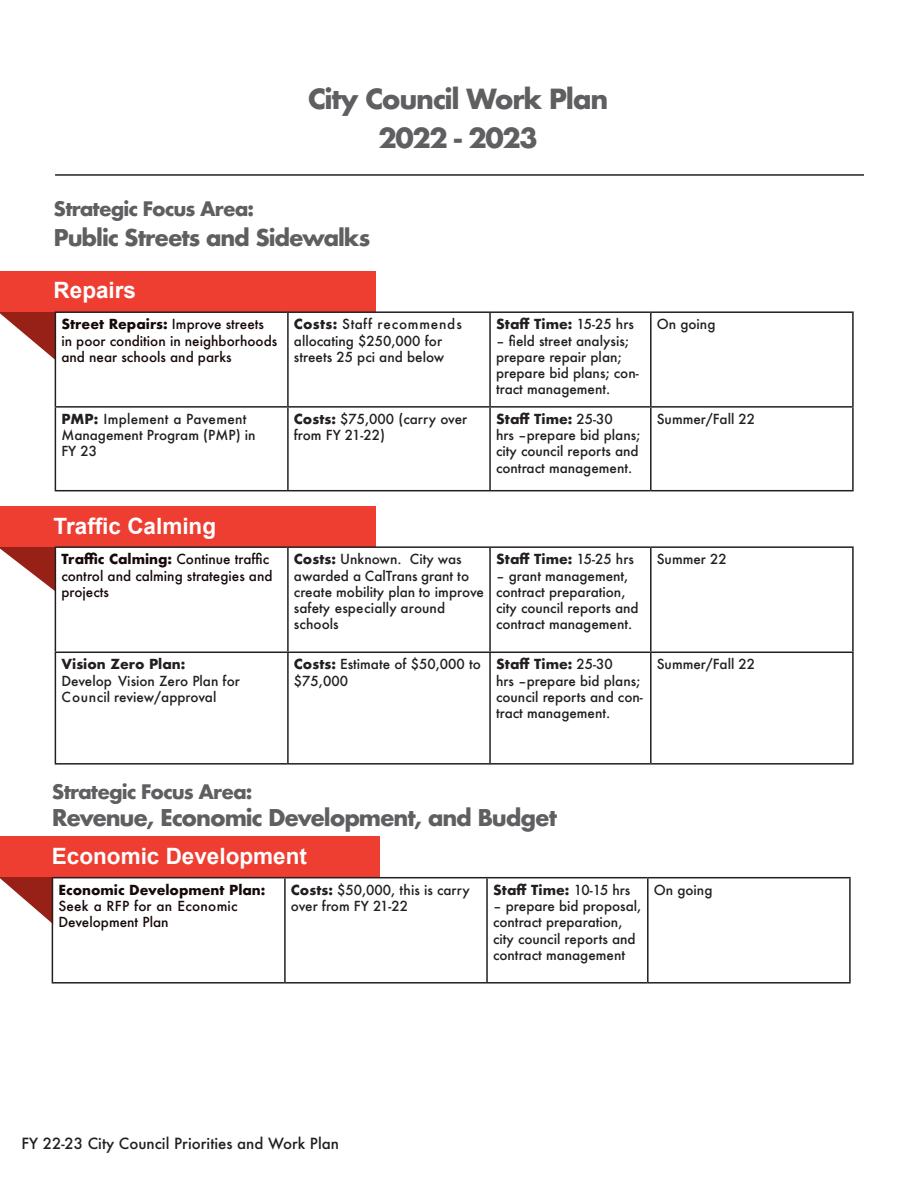
<style>
.page{position:relative;width:918px;height:1188px;background:#fff}
.page>*{position:absolute;margin:0;border:0;box-sizing:border-box;transform-origin:0 0}
.t1{font:700 27px "Futura";letter-spacing:-.05em;color:#5f5f62}
.t2{font:700 22.5px "Futura";letter-spacing:-.05em;color:#5f5f62}
.t3{font:700 22.5px "Arial";color:#fff}
.t4{font:700 19.5px "Futura";letter-spacing:-.05em;color:#5f5f62}
.t5{font:500 15px "Futura";color:#231f20}
.t6{font:500 13.5px/16.2px "Futura";color:#231f20}
.t7{font:500 13.5px/16.2px "Futura";color:#170909}
.t8{font:700 13.5px "Futura";color:#231f20}
.t9{font:700 13.5px/16.2px "Futura";color:#170909}
.s1{font-weight:700}
.s2{font-weight:500}
</style>
<div class="page">
<svg style="left:0;top:311px;width:55px;height:49px"></svg>
<svg style="left:0;top:547px;width:55px;height:44px"></svg>
<div style="left:0;top:271px;width:376px;height:40px;background:#ee3e32"></div>
<div style="left:0;top:507px;width:376px;height:40px;background:#ee3e32"></div>
<hr style="left:55px;top:408px;width:1px;height:82px;background:#231f20">
<hr style="left:287px;top:408px;width:2px;height:82px;background:#231f20">
<hr style="left:489px;top:408px;width:2px;height:82px;background:#231f20">
<hr style="left:650px;top:408px;width:2px;height:82px;background:#231f20">
<hr style="left:852px;top:408px;width:2px;height:82px;background:#231f20">
<hr style="left:55px;top:490px;width:233px;height:1px;background:#231f20">
<hr style="left:288px;top:490px;width:202px;height:1px;background:#231f20">
<hr style="left:490px;top:490px;width:161px;height:1px;background:#231f20">
<hr style="left:651px;top:490px;width:203px;height:1px;background:#231f20">
<hr style="left:287px;top:313px;width:2px;height:93px;background:#231f20">
<hr style="left:489px;top:313px;width:2px;height:93px;background:#231f20">
<hr style="left:650px;top:313px;width:2px;height:93px;background:#231f20">
<hr style="left:55px;top:311px;width:233px;height:2px;background:#231f20">
<hr style="left:55px;top:313px;width:1px;height:93px;background:#231f20">
<hr style="left:288px;top:311px;width:202px;height:2px;background:#231f20">
<hr style="left:490px;top:311px;width:161px;height:2px;background:#231f20">
<hr style="left:651px;top:311px;width:203px;height:2px;background:#231f20">
<hr style="left:852px;top:313px;width:2px;height:93px;background:#231f20">
<hr style="left:55px;top:406px;width:233px;height:2px;background:#231f20">
<hr style="left:288px;top:406px;width:202px;height:2px;background:#231f20">
<hr style="left:490px;top:406px;width:161px;height:2px;background:#231f20">
<hr style="left:651px;top:406px;width:203px;height:2px;background:#231f20">
<hr style="left:55px;top:653px;width:1px;height:110px;background:#231f20">
<hr style="left:287px;top:653px;width:2px;height:110px;background:#231f20">
<hr style="left:489px;top:653px;width:2px;height:110px;background:#231f20">
<hr style="left:650px;top:653px;width:2px;height:110px;background:#231f20">
<hr style="left:852px;top:653px;width:2px;height:110px;background:#231f20">
<hr style="left:55px;top:763px;width:233px;height:2px;background:#231f20">
<hr style="left:288px;top:763px;width:202px;height:2px;background:#231f20">
<hr style="left:490px;top:763px;width:161px;height:2px;background:#231f20">
<hr style="left:651px;top:763px;width:203px;height:2px;background:#231f20">
<hr style="left:287px;top:548px;width:2px;height:104px;background:#231f20">
<hr style="left:489px;top:548px;width:2px;height:104px;background:#231f20">
<hr style="left:650px;top:548px;width:2px;height:104px;background:#231f20">
<hr style="left:55px;top:546px;width:233px;height:2px;background:#231f20">
<hr style="left:55px;top:548px;width:1px;height:104px;background:#231f20">
<hr style="left:288px;top:546px;width:202px;height:2px;background:#231f20">
<hr style="left:490px;top:546px;width:161px;height:2px;background:#231f20">
<hr style="left:651px;top:546px;width:203px;height:2px;background:#231f20">
<hr style="left:852px;top:548px;width:2px;height:104px;background:#231f20">
<hr style="left:55px;top:652px;width:233px;height:1px;background:#231f20">
<hr style="left:288px;top:652px;width:202px;height:1px;background:#231f20">
<hr style="left:490px;top:652px;width:161px;height:1px;background:#231f20">
<hr style="left:651px;top:652px;width:203px;height:1px;background:#231f20">
<svg style="left:0;top:877px;width:52px;height:47px"></svg>
<div style="left:0;top:837px;width:379px;height:40px;background:#ee3e32"></div>
<hr style="left:284px;top:878px;width:2px;height:104px;background:#231f20">
<hr style="left:486px;top:878px;width:2px;height:104px;background:#231f20">
<hr style="left:647px;top:878px;width:2px;height:104px;background:#231f20">
<hr style="left:52px;top:877px;width:233px;height:1px;background:#231f20">
<hr style="left:52px;top:878px;width:1px;height:104px;background:#231f20">
<hr style="left:285px;top:877px;width:202px;height:1px;background:#231f20">
<hr style="left:487px;top:877px;width:161px;height:1px;background:#231f20">
<hr style="left:648px;top:877px;width:203px;height:1px;background:#231f20">
<hr style="left:849px;top:878px;width:2px;height:104px;background:#231f20">
<hr style="left:52px;top:982px;width:233px;height:2px;background:#231f20">
<hr style="left:285px;top:982px;width:202px;height:2px;background:#231f20">
<hr style="left:487px;top:982px;width:161px;height:2px;background:#231f20">
<hr style="left:648px;top:982px;width:203px;height:2px;background:#231f20">
<hr style="left:55px;top:174px;width:809px;height:2px;background:#231f20">
<p class="t1" style="left:308px;top:79px;width:302px">City Council Work Plan</p>
<p class="t1" style="left:378px;top:118px;width:161px">2022 - 2023</p>
<p class="t4" style="left:54px;top:194px;width:202px">Strategic Focus Area:</p>
<p class="t2" style="left:54px;top:221px;width:318px">Public Streets and Sidewalks</p>
<p class="t3" style="left:54px;top:276px;width:84px">Repairs</p>
<p class="t7" style="left:61px;top:316px;width:217px"><span class="s1">Street Repairs:</span> Improve streets in poor condition in neighborhoods and near schools and parks</p>
<p class="t6" style="left:294px;top:316px;width:170px"><span class="s1">Costs:</span> Staff recommends allocating $250,000 for streets 25 pci and below</p>
<p class="t8" style="left:496px;top:315px;width:139px">Staff Time: <span class="s2">15-25 hrs</span></p>
<p class="t6" style="left:496px;top:332px;width:144px">– field street analysis; prepare repair plan; prepare bid plans; con&shy;tract management.</p>
<p class="t6" style="left:657px;top:316px;width:60px">On going</p>
<p class="t6" style="left:61px;top:411px;width:196px"><span class="s1">PMP:</span> Implement a Pavement<br>Management Program (PMP) in</p>
<p class="t6" style="left:61px;top:443px;width:37px">FY 23</p>
<p class="t3" style="left:54px;top:511px;width:164px">Traffic Calming</p>
<p class="t6" style="left:294px;top:411px;width:175px"><span class="s1">Costs:</span> $75,000 (carry over from FY 21-22)</p>
<p class="t6" style="left:496px;top:411px;width:146px"><span class="s1">Staff Time:</span> 25-30<br>hrs –prepare bid plans; city council reports and contract management.</p>
<p class="t6" style="left:657px;top:411px;width:100px">Summer/Fall 22</p>
<p class="t7" style="left:61px;top:551px;width:213px"><span class="s1">Traffic Calming:</span> Continue traffic control and calming strategies and projects</p>
<p class="t6" style="left:294px;top:551px;width:192px"><span class="s1">Costs:</span> Unknown. City was awarded a CalTrans grant to create mobility plan to improve safety especially around schools</p>
<p class="t8" style="left:496px;top:550px;width:139px">Staff Time: <span class="s2">15-25 hrs</span></p>
<p class="t6" style="left:496px;top:567px;width:144px">– grant management, contract preparation, city council reports and contract management.</p>
<p class="t6" style="left:657px;top:551px;width:71px">Summer 22</p>
<p class="t8" style="left:61px;top:655px;width:126px">Vision Zero Plan:</p>
<p class="t6" style="left:61px;top:672px;width:180px">Develop Vision Zero Plan for<br>Council review/approval</p>
<p class="t6" style="left:294px;top:656px;width:189px"><span class="s1">Costs:</span> Estimate of $50,000 to $75,000</p>
<p class="t6" style="left:496px;top:656px;width:148px"><span class="s1">Staff Time:</span> 25-30<br>hrs –prepare bid plans; council reports and con&shy;tract management.</p>
<p class="t6" style="left:657px;top:656px;width:100px">Summer/Fall 22</p>
<p class="t4" style="left:52px;top:778px;width:202px">Strategic Focus Area:</p>
<p class="t2" style="left:52px;top:801px;width:507px">Revenue, Economic Development, and Budget</p>
<p class="t3" style="left:52px;top:841px;width:257px">Economic Development</p>
<p class="t9" style="left:58px;top:882px;width:209px">Economic Development Plan:<br><span class="s2">Seek a RFP for an Economic</span></p>
<p class="t7" style="left:58px;top:914px;width:112px">Development Plan</p>
<p class="t6" style="left:291px;top:882px;width:180px"><span class="s1">Costs:</span> $50,000, this is carry over from FY 21-22</p>
<p class="t8" style="left:493px;top:880px;width:139px">Staff Time: <span class="s2">10-15 hrs</span></p>
<p class="t6" style="left:493px;top:898px;width:150px">– prepare bid proposal, contract preparation, city council reports and contract management</p>
<p class="t6" style="left:654px;top:882px;width:60px">On going</p>
<p class="t5" style="left:22px;top:1133px;width:319px">FY 22-23 City Council Priorities and Work Plan</p>
</div>
